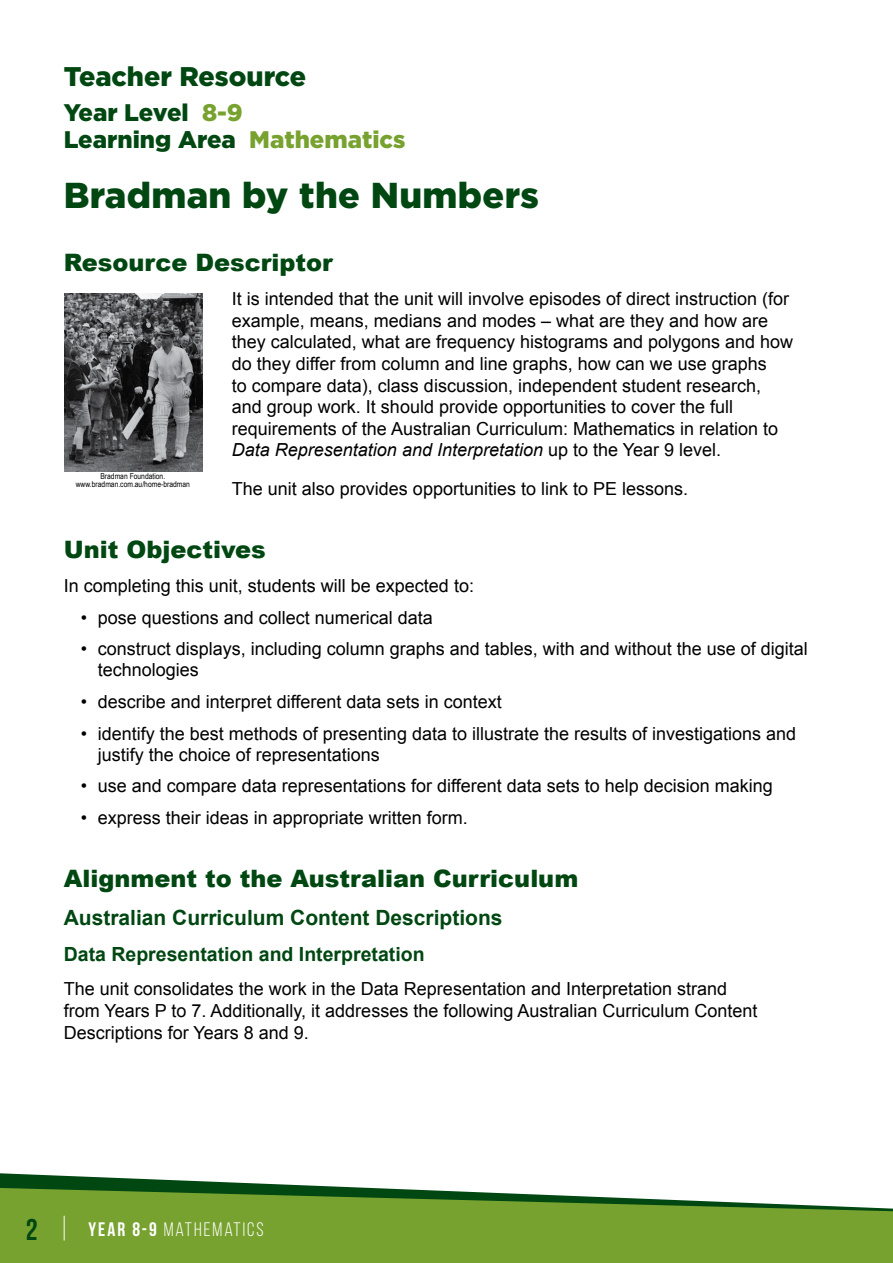
<style>
.page{position:relative;width:893px;height:1263px;background:#fff}
.page>*{position:absolute;margin:0;border:0;box-sizing:border-box;transform-origin:0 0}
.t1{font:900 36px "Gotham";letter-spacing:.01em;color:#004712}
.t2{font:700 30px "Bebas Neue";color:#004712}
.t3{font:900 27px "Gotham";color:#004712}
.t4{font:900 24px "Arial";color:#004712}
.t5{font:900 24px/27px "Gotham";color:#004712}
.t6{font:700 21px "Arial";color:#004712}
.t7{font:700 19.5px "Arial";color:#004712}
.t8{font:19.5px "Bebas Neue";letter-spacing:.1em;color:#fff}
.t9{font:18px/21.6px "Arial";color:#000}
.t10{font:8.25px/8.2px "Arial Narrow";color:#000;text-align:center}
.s1{color:#78a22f}
.s2{font-style:italic}
.s3{font-weight:700}
</style>
<div class="page">
<svg style="left:0;top:1173px;width:345px;height:14px"></svg>
<svg style="left:0;top:1187px;width:893px;height:76px;background:#7aa23e"></svg>
<svg style="left:64px;top:1216px;width:1px;height:24px"></svg>
<img style="left:64px;top:293px;width:138px;height:178px">
<h3 class="t3" style="left:64px;top:60px;width:244px">Teacher Resource</h3>
<h3 class="t5" style="left:64px;top:98px;width:343px">Year Level <span class="s1">8-9<br></span>Learning Area <span class="s1">Mathematics</span></h3>
<h1 class="t1" style="left:64px;top:174px;width:477px">Bradman by the Numbers</h1>
<h3 class="t4" style="left:64px;top:249px;width:271px">Resource Descriptor</h3>
<p class="t9" style="left:232px;top:288px;width:563px">It is intended that the unit will involve episodes of direct instruction (for example, means, medians and modes – what are they and how are they calculated, what are frequency histograms and polygons and how do they differ from column and line graphs, how can we use graphs<br>to compare data), class discussion, independent student research, and group work. It should provide opportunities to cover the full requirements of the Australian Curriculum: Mathematics in relation to <span class="s2">Data Representation and Interpretation</span> up to the Year 9 level.</p>
<p class="t9" style="left:232px;top:478px;width:458px">The unit also provides opportunities to link to PE lessons.</p>
<p class="t10" style="left:76px;top:471px;width:116px">Bradman Foundation. www.bradman.com.au/home-bradman</p>
<h3 class="t4" style="left:64px;top:536px;width:204px">Unit Objectives</h3>
<p class="t9" style="left:64px;top:575px;width:412px">In completing this unit, students will be expected to:</p>
<p class="t9" style="left:81px;top:607px;width:354px">• pose questions and collect numerical data</p>
<p class="t9" style="left:98px;top:639px;width:712px;line-height:21px;text-indent:-17px">• construct displays, including column graphs and tables, with and without the use of digital technologies</p>
<p class="t9" style="left:81px;top:691px;width:422px">• describe and interpret different data sets in context</p>
<p class="t9" style="left:98px;top:723px;width:700px;line-height:21px;text-indent:-17px">• identify the best methods of presenting data to illustrate the results of investigations and justify the choice of representations</p>
<p class="t9" style="left:81px;top:775px;width:694px">• use and compare data representations for different data sets to help decision making</p>
<p class="t9" style="left:81px;top:807px;width:389px">• express their ideas in appropriate written form.</p>
<h3 class="t4" style="left:64px;top:865px;width:516px">Alignment to the Australian Curriculum</h3>
<p class="t6" style="left:64px;top:903px;width:440px">Australian Curriculum Content Descriptions</p>
<p class="t7" style="left:64px;top:941px;width:362px">Data Representation and Interpretation</p>
<p class="t9" style="left:64px;top:978px;width:695px">The unit consolidates the work in the Data Representation and Interpretation strand from Years P to 7. Additionally, it addresses the following Australian Curriculum Content<br>Descriptions for Years 8 and 9.</p>
<h2 class="t2" style="left:26px;top:1213px;width:13px">2</h2>
<p class="t8" style="left:88px;top:1219px;width:177px"><span class="s3">YEAR 8-9</span> MATHEMATICS</p>
</div>
